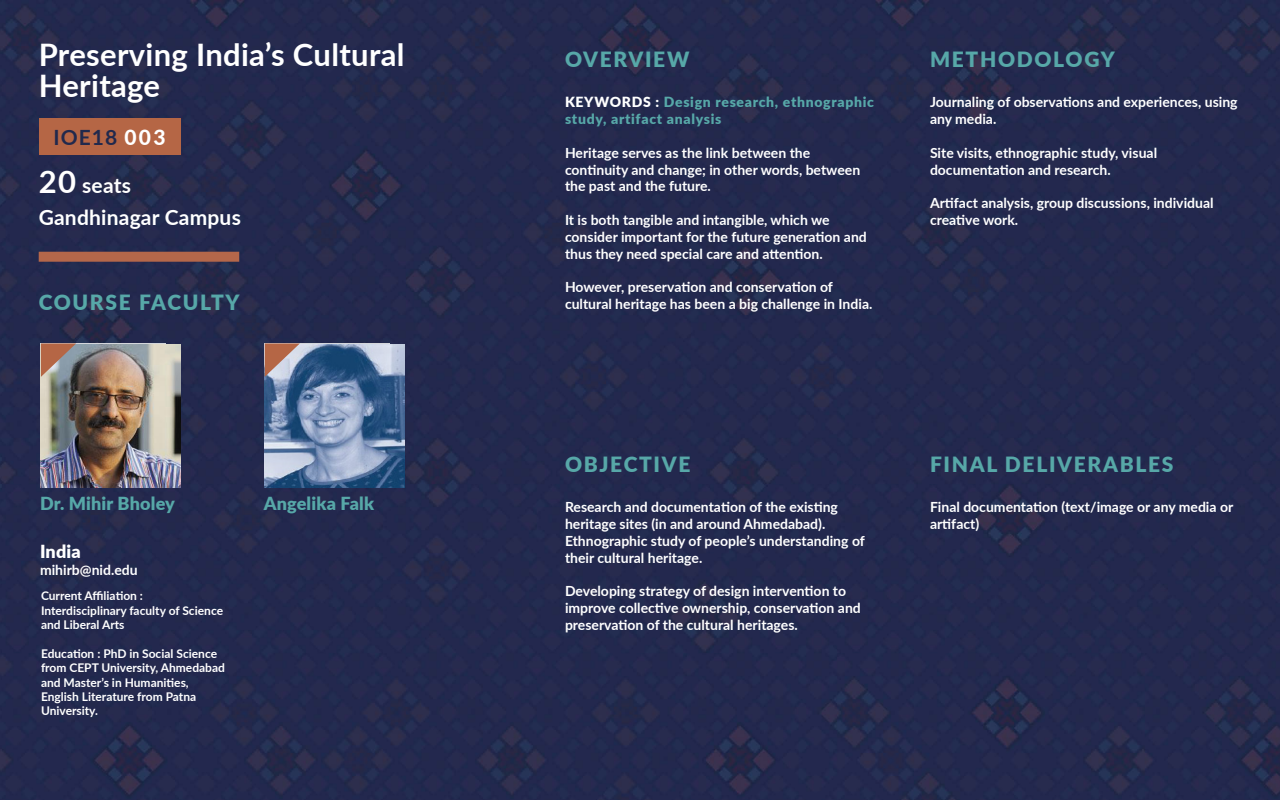
<style>
.page{position:relative;width:1280px;height:800px;background:#23284e}
.page>*{position:absolute;margin:0;border:0;box-sizing:border-box;transform-origin:0 0}
.t1{font:700 31px/31px "Lato";letter-spacing:.01em;color:#fff}
.t2{font:900 21px "Lato";letter-spacing:.08em;color:#57a8a8}
.t3{font:700 21px "Lato";letter-spacing:.01em;color:#fff}
.t4{font:700 21px "Lato";letter-spacing:.05em;color:#21294d}
.t5{font:900 18px "Lato";letter-spacing:.01em;color:#57a8a8}
.t6{font:900 18px "Lato";letter-spacing:.01em;color:#fff}
.t7{font:700 14px/16.8px "Lato";color:#fff}
.t8{font:900 14px/16.8px "Lato";letter-spacing:.05em;color:#57a8a8}
.t9{font:700 12px/14.4px "Lato";color:#fff}
.s1{color:#fff}
.s2{font-weight:800;color:#fff}
</style>
<div class="page">
<div style="left:39px;top:119px;width:141px;height:36px;background:#b56645"></div>
<div style="left:39px;top:252px;width:200px;height:10px;background:#b4674a"></div>
<img style="left:41px;top:344px;width:140px;height:143px">
<img style="left:265px;top:344px;width:140px;height:143px">
<svg style="left:41px;top:343px;width:35px;height:34px"></svg>
<svg style="left:265px;top:343px;width:35px;height:34px"></svg>
<p class="t1" style="left:39px;top:38px;width:367px">Preserving India’s Cultural<br>Heritage</p>
<p class="t2" style="left:565px;top:43px;width:126px">OVERVIEW</p>
<p class="t8" style="left:565px;top:93px;width:311px"><span class="s1">KEYWORDS :</span> Design research, ethnographic study, artifact analysis</p>
<p class="t7" style="left:565px;top:144px;width:297px">Heritage serves as the link between the continuity and change; in other words, between the past and the future.</p>
<p class="t7" style="left:565px;top:211px;width:303px">It is both tangible and intangible, which we consider important for the future generation and thus they need special care and attention.</p>
<p class="t7" style="left:565px;top:278px;width:309px">However, preservation and conservation of cultural heritage has been a big challenge in India.</p>
<p class="t4" style="left:53px;top:122px;width:114px">IOE18 <span class="s2">003</span></p>
<p class="t1" style="left:39px;top:165px;width:39px">20</p>
<p class="t3" style="left:82px;top:170px;width:50px">seats</p>
<p class="t3" style="left:39px;top:202px;width:204px">Gandhinagar Campus</p>
<p class="t2" style="left:39px;top:286px;width:203px">COURSE FACULTY</p>
<p class="t2" style="left:930px;top:43px;width:186px">METHODOLOGY</p>
<p class="t7" style="left:930px;top:93px;width:309px">Journaling of observations and experiences, using any media.</p>
<p class="t7" style="left:930px;top:144px;width:229px">Site visits, ethnographic study, visual documentation and research.</p>
<p class="t7" style="left:930px;top:194px;width:285px">Artifact analysis, group discussions, individual creative work.</p>
<p class="t5" style="left:40px;top:490px;width:136px">Dr. Mihir Bholey</p>
<p class="t5" style="left:264px;top:490px;width:112px">Angelika Falk</p>
<p class="t6" style="left:40px;top:538px;width:42px">India</p>
<p class="t7" style="left:40px;top:561px;width:99px">mihirb@nid.edu</p>
<p class="t9" style="left:41px;top:588px;width:184px">Current Affiliation :<br>Interdisciplinary faculty of Science and Liberal Arts</p>
<p class="t9" style="left:41px;top:646px;width:185px">Education : PhD in Social Science from CEPT University, Ahmedabad and Master’s in Humanities,<br>English Literature from Patna<br>University.</p>
<p class="t2" style="left:565px;top:448px;width:127px">OBJECTIVE</p>
<p class="t7" style="left:565px;top:498px;width:301px">Research and documentation of the existing heritage sites (in and around Ahmedabad).<br>Ethnographic study of people’s understanding of their cultural heritage.</p>
<p class="t7" style="left:565px;top:582px;width:297px">Developing strategy of design intervention to improve collective ownership, conservation and preservation of the cultural heritages.</p>
<p class="t2" style="left:930px;top:448px;width:245px">FINAL DELIVERABLES</p>
<p class="t7" style="left:930px;top:498px;width:305px">Final documentation (text/image or any media or artifact)</p>
</div>
